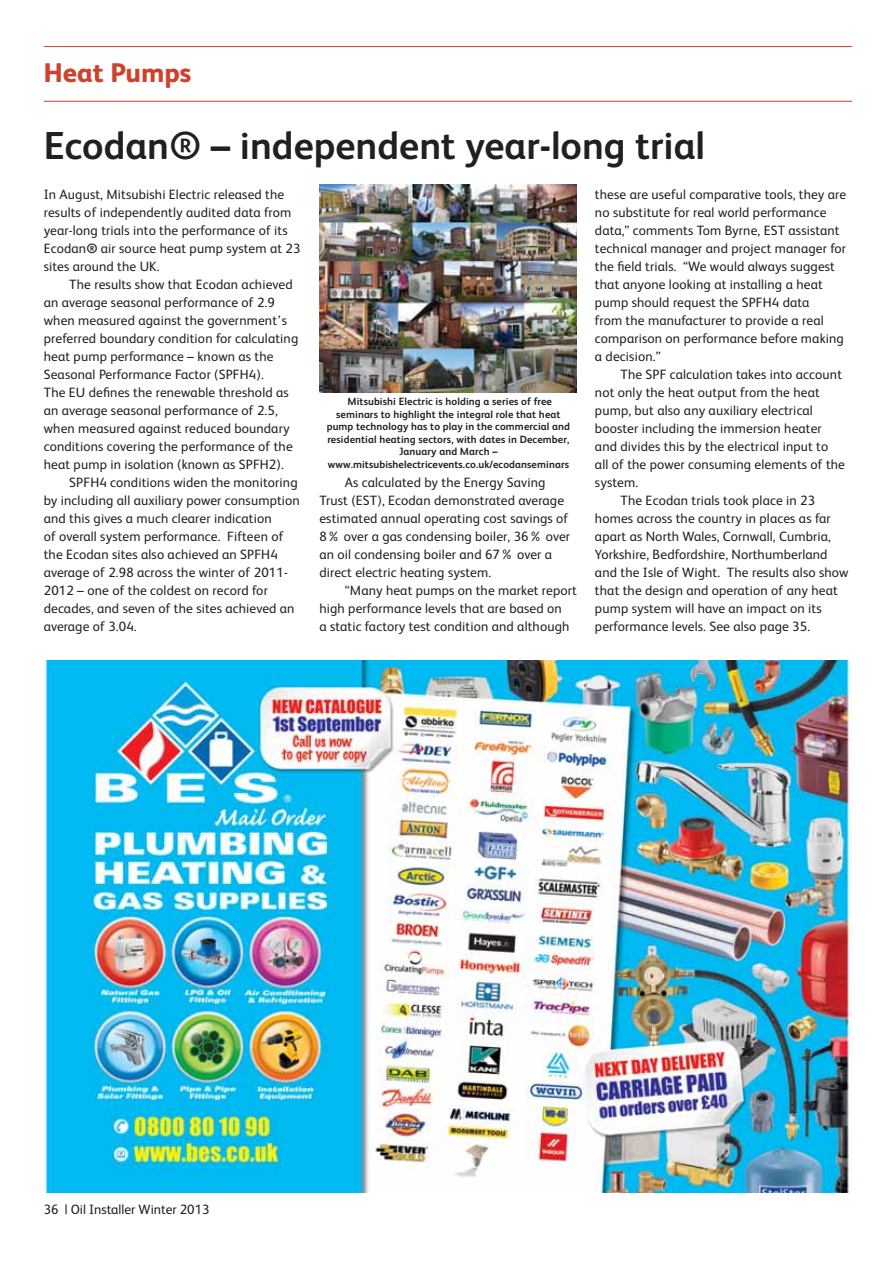
<style>
.page{position:relative;width:896px;height:1266px;background:#fff}
.page>*{position:absolute;margin:0;border:0;box-sizing:border-box;transform-origin:0 0}
.t1{font:700 39px "FS Albert";color:#231f20}
.t2{font:800 27px "FS Albert";color:#cd412d}
.t3{font:13.5px/18px "FS Albert";letter-spacing:.01em;color:#231f20}
.t4{font:700 10.5px/12.6px "FS Albert";letter-spacing:.01em;color:#231f20;text-align:center}
.s1{font-weight:700}
</style>
<div class="page">
<img style="left:320px;top:184px;width:257px;height:208px">
<img style="left:45px;top:660px;width:807px;height:532px">
<hr style="left:44px;top:46px;width:808px;height:1px;background:#cd412d">
<hr style="left:44px;top:101px;width:808px;height:1px;background:#cd412d">
<h2 class="t2" style="left:44px;top:62px;width:149px">Heat Pumps</h2>
<h1 class="t1" style="left:44px;top:131px;width:662px">Ecodan® – independent year-long trial</h1>
<p class="t3" style="left:44px;top:187px;width:258px">In August, Mitsubishi Electric released the results of independently audited data from year-long trials into the performance of its Ecodan<span class="s1">®</span> air source heat pump system at 23 sites around the UK.</p>
<p class="t3" style="left:44px;top:277px;width:256px;text-indent:26px">The results show that Ecodan achieved an average seasonal performance of 2.9 when measured against the government’s preferred boundary condition for calculating heat pump performance – known as the Seasonal Performance Factor (SPFH4).<br>The EU defines the renewable threshold as an average seasonal performance of 2.5, when measured against reduced boundary conditions covering the performance of the heat pump in isolation (known as SPFH2).</p>
<p class="t3" style="left:44px;top:475px;width:257px;text-indent:26px">SPFH4 conditions widen the monitoring by including all auxiliary power consumption and this gives a much clearer indication<br>of overall system performance. Fifteen of the Ecodan sites also achieved an SPFH4 average of 2.98 across the winter of 2011- 2012 – one of the coldest on record for decades, and seven of the sites achieved an average of 3.04.</p>
<p class="t3" style="left:319px;top:475px;width:252px;text-indent:26px">As calculated by the Energy Saving Trust (EST), Ecodan demonstrated average estimated annual operating cost savings of 8% over a gas condensing boiler, 36% over an oil condensing boiler and 67% over a direct electric heating system.</p>
<p class="t4" style="left:327px;top:396px;width:245px">Mitsubishi Electric is holding a series of free seminars to highlight the integral role that heat pump technology has to play in the commercial and residential heating sectors, with dates in December, January and March – www.mitsubishelectricevents.co.uk/ecodanseminars</p>
<p class="t3" style="left:319px;top:583px;width:259px;text-indent:26px">“Many heat pumps on the market report high performance levels that are based on<br>a static factory test condition and although</p>
<p class="t3" style="left:595px;top:187px;width:253px">these are useful comparative tools, they are no substitute for real world performance data,” comments Tom Byrne, EST assistant technical manager and project manager for the field trials. “We would always suggest that anyone looking at installing a heat pump should request the SPFH4 data<br>from the manufacturer to provide a real comparison on performance before making a decision.”</p>
<p class="t3" style="left:620px;top:367px;width:223px">The SPF calculation takes into account</p>
<p class="t3" style="left:595px;top:385px;width:226px">not only the heat output from the heat</p>
<p class="t3" style="left:595px;top:403px;width:219px">pump, but also any auxiliary electrical</p>
<p class="t3" style="left:595px;top:421px;width:228px">booster including the immersion heater</p>
<p class="t3" style="left:595px;top:439px;width:235px">and divides this by the electrical input to</p>
<p class="t3" style="left:595px;top:457px;width:251px">all of the power consuming elements of the</p>
<p class="t3" style="left:595px;top:475px;width:45px">system.</p>
<p class="t3" style="left:620px;top:493px;width:196px">The Ecodan trials took place in 23</p>
<p class="t3" style="left:595px;top:511px;width:237px">homes across the country in places as far</p>
<p class="t3" style="left:595px;top:529px;width:237px">apart as North Wales, Cornwall, Cumbria,</p>
<p class="t3" style="left:595px;top:547px;width:234px">Yorkshire, Bedfordshire, Northumberland</p>
<p class="t3" style="left:595px;top:565px;width:255px">and the Isle of Wight. The results also show</p>
<p class="t3" style="left:595px;top:583px;width:244px">that the design and operation of any heat</p>
<p class="t3" style="left:595px;top:601px;width:228px">pump system will have an impact on its</p>
<p class="t3" style="left:595px;top:619px;width:217px">performance levels. See also page 35.</p>
<p class="t3" style="left:44px;top:1201px;width:167px">36 | Oil Installer Winter 2013</p>
</div>
